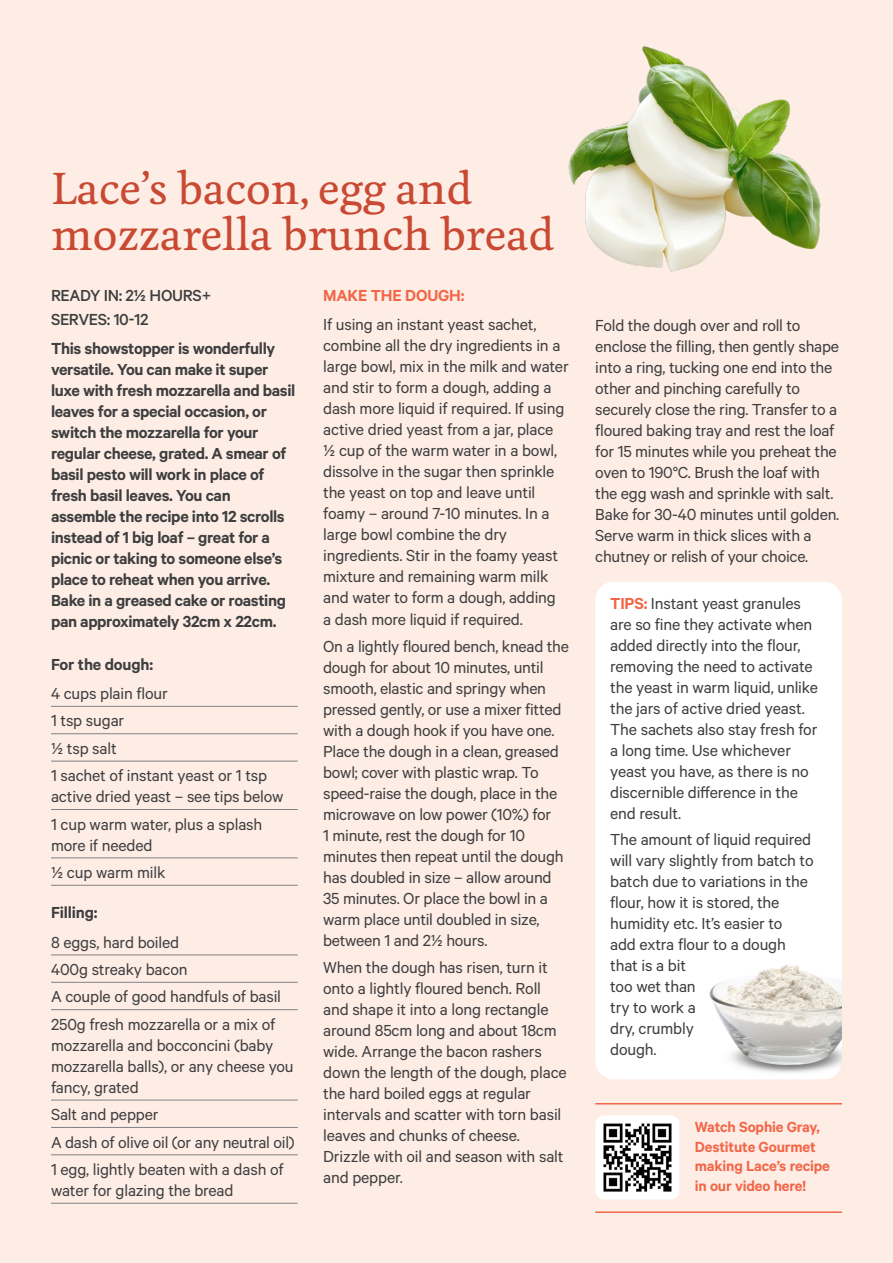
<style>
.page{position:relative;width:893px;height:1263px;background:#fdede5}
.page>*{position:absolute;margin:0;border:0;box-sizing:border-box;transform-origin:0 0}
.t1{font:500 42px/46.5px "Feijoa";color:#c94932}
.t2{font:18px/21px "Calibre";letter-spacing:-.01em;color:#3e3e3f}
.t3{font:600 18px/21px "Calibre";letter-spacing:-.02em;color:#3e3e3f}
.t4{font:500 18px/23.7px "Calibre";letter-spacing:-.02em;color:#3e3e3f}
.t5{font:600 18px "Calibre";letter-spacing:-.01em;color:#f26648}
.t6{font:600 16.5px/19.5px "Calibre";letter-spacing:-.01em;color:#f26648}
.s1{font-weight:600;color:#f26648}
</style>
<div class="page">
<hr style="left:51px;top:706px;width:247px;height:1px;background:#808285">
<hr style="left:51px;top:733px;width:247px;height:1px;background:#808285">
<hr style="left:51px;top:761px;width:247px;height:1px;background:#808285">
<hr style="left:51px;top:809px;width:247px;height:1px;background:#808285">
<hr style="left:51px;top:858px;width:247px;height:1px;background:#808285">
<hr style="left:51px;top:885px;width:247px;height:1px;background:#808285">
<hr style="left:51px;top:955px;width:247px;height:1px;background:#808285">
<hr style="left:51px;top:982px;width:247px;height:1px;background:#808285">
<hr style="left:51px;top:1009px;width:247px;height:1px;background:#808285">
<hr style="left:51px;top:1100px;width:247px;height:1px;background:#808285">
<hr style="left:51px;top:1127px;width:247px;height:1px;background:#808285">
<hr style="left:51px;top:1154px;width:247px;height:1px;background:#808285">
<hr style="left:51px;top:1203px;width:247px;height:1px;background:#808285">
<div style="left:595px;top:582px;width:247px;height:497px;background:#fff;border-radius:18px"></div>
<img style="left:709px;top:964px;width:133px;height:115px">
<img style="left:568px;top:46px;width:253px;height:226px">
<img style="left:595px;top:1115px;width:84px;height:84px">
<hr style="left:595px;top:1103px;width:247px;height:1px;background:#f26648">
<hr style="left:595px;top:1211px;width:247px;height:2px;background:#f26648">
<h1 class="t1" style="left:51px;top:166px;width:505px">Lace’s bacon, egg and mozzarella brunch bread</h1>
<p class="t5" style="left:323px;top:285px;width:143px">MAKE THE DOUGH:</p>
<p class="t2" style="left:323px;top:314px;width:247px">If using an instant yeast sachet, combine all the dry ingredients in a large bowl, mix in the milk and water and stir to form a dough, adding a dash more liquid if required. If using active dried yeast from a jar, place ½ cup of the warm water in a bowl, dissolve in the sugar then sprinkle the yeast on top and leave until foamy – around 7-10 minutes. In a large bowl combine the dry ingredients. Stir in the foamy yeast mixture and remaining warm milk and water to form a dough, adding<br>a dash more liquid if required.</p>
<p class="t2" style="left:323px;top:635px;width:247px">On a lightly floured bench, knead the dough for about 10 minutes, until smooth, elastic and springy when pressed gently, or use a mixer fitted with a dough hook if you have one.<br>Place the dough in a clean, greased bowl; cover with plastic wrap. To speed-raise the dough, place in the microwave on low power (10%) for<br>1 minute, rest the dough for 10 minutes then repeat until the dough has doubled in size – allow around<br>35 minutes. Or place the bowl in a warm place until doubled in size, between 1 and 2½ hours.</p>
<p class="t2" style="left:323px;top:957px;width:245px">When the dough has risen, turn it onto a lightly floured bench. Roll and shape it into a long rectangle around 85cm long and about 18cm wide. Arrange the bacon rashers down the length of the dough, place the hard boiled eggs at regular intervals and scatter with torn basil leaves and chunks of cheese.<br>Drizzle with oil and season with salt and pepper.</p>
<p class="t4" style="left:51px;top:283px;width:162px">READY IN: 2½ HOURS+<br>SERVES: 10-12</p>
<p class="t3" style="left:51px;top:337px;width:246px">This showstopper is wonderfully versatile. You can make it super luxe with fresh mozzarella and basil leaves for a special occasion, or switch the mozzarella for your regular cheese, grated. A smear of basil pesto will work in place of fresh basil leaves. You can assemble the recipe into 12 scrolls instead of 1 big loaf – great for a picnic or taking to someone else’s place to reheat when you arrive.<br>Bake in a greased cake or roasting pan approximately 32cm x 22cm.</p>
<p class="t3" style="left:51px;top:653px;width:104px">For the dough:</p>
<p class="t2" style="left:51px;top:679px;width:218px;line-height:27.5px">4 cups plain flour<br>1 tsp sugar<br>½ tsp salt<br>1 sachet of instant yeast or 1 tsp</p>
<p class="t2" style="left:51px;top:782px;width:234px;line-height:27.5px">active dried yeast – see tips below<br>1 cup warm water, plus a splash</p>
<p class="t2" style="left:51px;top:831px;width:116px;line-height:27.5px">more if needed ½ cup warm milk</p>
<p class="t3" style="left:51px;top:901px;width:48px">Filling:</p>
<p class="t2" style="left:51px;top:928px;width:232px;line-height:27.5px">8 eggs, hard boiled<br>400g streaky bacon<br>A couple of good handfuls of basil<br>250g fresh mozzarella or a mix of</p>
<p class="t2" style="left:51px;top:1034px;width:244px">mozzarella and bocconcini (baby mozzarella balls), or any cheese you fancy, grated</p>
<p class="t2" style="left:51px;top:1100px;width:245px;line-height:27.5px">Salt and pepper<br>A dash of olive oil (or any neutral oil)<br>1 egg, lightly beaten with a dash of</p>
<p class="t2" style="left:51px;top:1179px;width:184px">water for glazing the bread</p>
<p class="t2" style="left:595px;top:314px;width:245px">Fold the dough over and roll to enclose the filling, then gently shape into a ring, tucking one end into the other and pinching carefully to securely close the ring. Transfer to a floured baking tray and rest the loaf for 15 minutes while you preheat the oven to 190°C. Brush the loaf with the egg wash and sprinkle with salt.<br>Bake for 30-40 minutes until golden.<br>Serve warm in thick slices with a chutney or relish of your choice.</p>
<p class="t2" style="left:610px;top:593px;width:209px"><span class="s1">TIPS:</span> Instant yeast granules are so fine they activate when added directly into the flour, removing the need to activate the yeast in warm liquid, unlike the jars of active dried yeast.<br>The sachets also stay fresh for a long time. Use whichever yeast you have, as there is no discernible difference in the end result.</p>
<p class="t2" style="left:610px;top:828px;width:205px">The amount of liquid required will vary slightly from batch to batch due to variations in the flour, how it is stored, the humidity etc. It’s easier to<br>add extra flour to a dough that is a bit<br>too wet than<br>try to work a<br>dry, crumbly<br>dough.</p>
<p class="t6" style="left:695px;top:1117px;width:137px">Watch Sophie Gray,<br>Destitute Gourmet making Lace’s recipe in our video here!</p>
</div>
